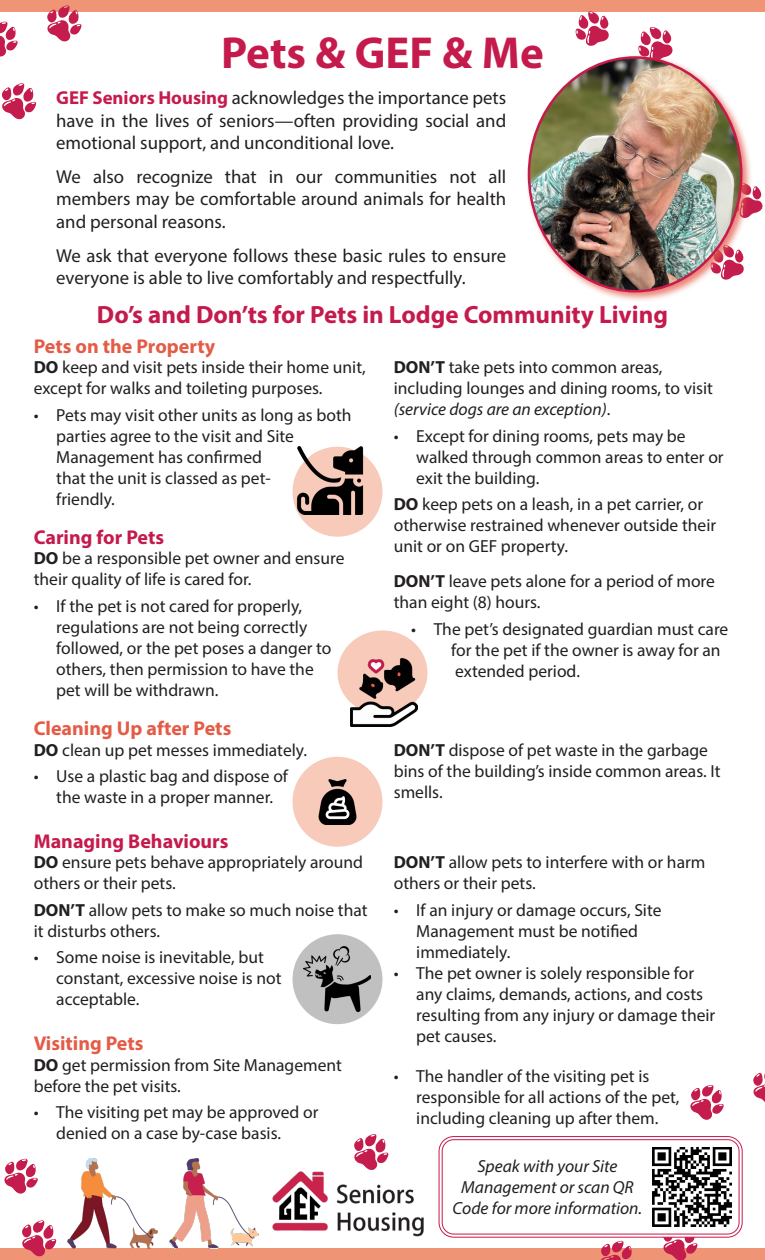
<style>
.page{position:relative;width:765px;height:1260px;background:#fff}
.page>*{position:absolute;margin:0;border:0;box-sizing:border-box;transform-origin:0 0}
.t1{font:700 45px "Myriad Pro";color:#c51b4c}
.Heading{font:700 25px "Myriad Pro";color:#c51b4c}
.Heading_2{font:700 20px "Myriad Pro";color:#e45c47}
.Heading_2-2{font:700 20px "Myriad Pro";color:#c51b4c}
.Large_text{font:18.75px/22.5px "Myriad Pro";color:#231f20;text-align:justify}
.Body{font:17.5px/21px "Myriad Pro";color:#231f20}
.Italics{font:italic 17.5px/21px "Myriad Pro";color:#231f20;text-align:center}
.s1{font-weight:700;color:#c51b4c}
.s2{font-weight:700}
.s3{font-style:italic}
</style>
<div class="page">
<div style="left:0;top:0;width:765px;height:11px;background:#ef9576"></div>
<div style="left:0;top:1249px;width:765px;height:11px;background:#ef9576"></div>
<div style="left:292px;top:447px;width:90px;height:90px;background:#f7caba;border-radius:50%"></div>
<div style="left:338px;top:630px;width:90px;height:85px;background:#f7caba;border-radius:50%"></div>
<div style="left:292px;top:757px;width:90px;height:90px;background:#f7caba;border-radius:50%"></div>
<div style="left:292px;top:934px;width:90px;height:90px;background:#c0c0c0;border-radius:50%"></div>
<svg style="left:46px;top:5px;width:36px;height:37px"></svg>
<svg style="left:0;top:22px;width:18px;height:35px"></svg>
<svg style="left:2px;top:83px;width:34px;height:37px"></svg>
<svg style="left:354px;top:1134px;width:34px;height:36px"></svg>
<svg style="left:753px;top:186px;width:10px;height:28px"></svg>
<svg style="left:575px;top:11px;width:35px;height:35px"></svg>
<svg style="left:638px;top:27px;width:35px;height:27px"></svg>
<svg style="left:662px;top:1238px;width:36px;height:22px"></svg>
<svg style="left:599px;top:1241px;width:35px;height:19px"></svg>
<svg style="left:753px;top:1072px;width:12px;height:30px"></svg>
<svg style="left:690px;top:1085px;width:34px;height:35px"></svg>
<svg style="left:4px;top:1159px;width:34px;height:35px"></svg>
<svg style="left:21px;top:1220px;width:35px;height:37px"></svg>
<img style="left:272px;top:1171px;width:152px;height:66px">
<div style="left:439px;top:1136px;width:304px;height:102px;border:1px solid #c51b4c;border-radius:15px"></div>
<div style="left:442px;top:1139px;width:297px;height:95px;border:1px solid #c51b4c;border-radius:12px"></div>
<img style="left:304px;top:945px;width:66px;height:68px">
<img style="left:296px;top:447px;width:68px;height:67px">
<img style="left:318px;top:779px;width:39px;height:45px">
<img style="left:350px;top:659px;width:68px;height:67px">
<div style="left:526px;top:54px;width:227px;height:249px;background:#e45b48;opacity:.75"></div>
<img style="left:529px;top:58px;width:212px;height:233px">
<img style="left:68px;top:1159px;width:89px;height:90px">
<img style="left:169px;top:1159px;width:90px;height:90px">
<img style="left:652px;top:1148px;width:79px;height:78px">
<p class="t1" style="left:221px;top:23px;width:324px">Pets &amp; GEF &amp; Me</p>
<p class="Large_text" style="left:56px;top:86px;width:452px"><span class="s1">GEF Seniors Housing</span> acknowledges the importance pets have in the lives of seniors—often providing social and emotional support, and unconditional love.</p>
<p class="Large_text" style="left:56px;top:165px;width:452px">We also recognize that in our communities not all members may be comfortable around animals for health and personal reasons.</p>
<p class="Large_text" style="left:56px;top:244px;width:451px">We ask that everyone follows these basic rules to ensure everyone is able to live comfortably and respectfully.</p>
<p class="Heading" style="left:97px;top:298px;width:573px">Do’s and Don’ts for Pets in Lodge Community Living</p>
<p class="Heading_2" style="left:34px;top:333px;width:183px">Pets on the Property</p>
<p class="Body" style="left:34px;top:356px;width:333px"><span class="s2">DO</span> keep and visit pets inside their home unit, except for walks and toileting purposes.</p>
<p class="Body" style="left:56px;top:404px;width:297px;text-indent:-22px">• Pets may visit other units as long as both parties agree to the visit and Site<br>Management has confirmed<br>that the unit is classed as pet-<br>friendly.</p>
<p class="Heading_2-2" style="left:34px;top:524px;width:132px">Caring for Pets</p>
<p class="Body" style="left:34px;top:548px;width:312px"><span class="s2">DO</span> be a responsible pet owner and ensure their quality of life is cared for.</p>
<p class="Body" style="left:56px;top:595px;width:277px;text-indent:-22px">• If the pet is not cared for properly, regulations are not being correctly followed, or the pet poses a danger to others, then permission to have the pet will be withdrawn.</p>
<p class="Heading_2" style="left:34px;top:715px;width:199px">Cleaning Up after Pets</p>
<p class="Body" style="left:34px;top:739px;width:275px"><span class="s2">DO</span> clean up pet messes immediately.</p>
<p class="Body" style="left:34px;top:766px;width:256px;text-align:center">• Use a plastic bag and dispose of the waste in a proper manner.</p>
<p class="Heading_2-2" style="left:34px;top:828px;width:196px">Managing Behaviours</p>
<p class="Body" style="left:34px;top:851px;width:331px"><span class="s2">DO</span> ensure pets behave appropriately around others or their pets.</p>
<p class="Body" style="left:34px;top:899px;width:335px"><span class="s2">DON’T</span> allow pets to make so much noise that it disturbs others.</p>
<p class="Body" style="left:56px;top:947px;width:227px;text-indent:-22px">• Some noise is inevitable, but constant, excessive noise is not acceptable.</p>
<p class="Heading_2" style="left:34px;top:1030px;width:111px">Visiting Pets</p>
<p class="Body" style="left:34px;top:1054px;width:310px"><span class="s2">DO</span> get permission from Site Management before the pet visits.</p>
<p class="Body" style="left:56px;top:1102px;width:264px;text-indent:-22px">• The visiting pet may be approved or denied on a case by-case basis.</p>
<p class="Body" style="left:394px;top:356px;width:321px"><span class="s2">DON’T</span> take pets into common areas, including lounges and dining rooms, to visit <span class="s3">(service dogs are an exception)</span>.</p>
<p class="Body" style="left:416px;top:425px;width:309px;text-indent:-22px">• Except for dining rooms, pets may be walked through common areas to enter or exit the building.</p>
<p class="Body" style="left:394px;top:494px;width:324px"><span class="s2">DO</span> keep pets on a leash, in a pet carrier, or otherwise restrained whenever outside their unit or on GEF property.</p>
<p class="Body" style="left:394px;top:570px;width:323px"><span class="s2">DON’T</span> leave pets alone for a period of more than eight (8) hours.</p>
<p class="Body" style="left:451px;top:618px;width:279px;text-indent:-40px">• The pet’s designated guardian must care for the pet if the owner is away for an extended period.</p>
<p class="Body" style="left:394px;top:739px;width:328px"><span class="s2">DON’T</span> dispose of pet waste in the garbage bins of the building’s inside common areas. It smells.</p>
<p class="Body" style="left:394px;top:851px;width:313px"><span class="s2">DON’T</span> allow pets to interfere with or harm others or their pets.</p>
<p class="Body" style="left:416px;top:899px;width:247px;text-indent:-22px">• If an injury or damage occurs, Site<br>Management must be notified immediately.</p>
<p class="Body" style="left:416px;top:962px;width:301px;text-indent:-22px">• The pet owner is solely responsible for any claims, demands, actions, and costs resulting from any injury or damage their pet causes.</p>
<p class="Body" style="left:416px;top:1065px;width:265px;text-indent:-22px">• The handler of the visiting pet is responsible for all actions of the pet, including cleaning up after them.</p>
<p class="Italics" style="left:453px;top:1156px;width:191px">Speak with your Site<br>Management or scan QR<br>Code for more information.</p>
</div>
